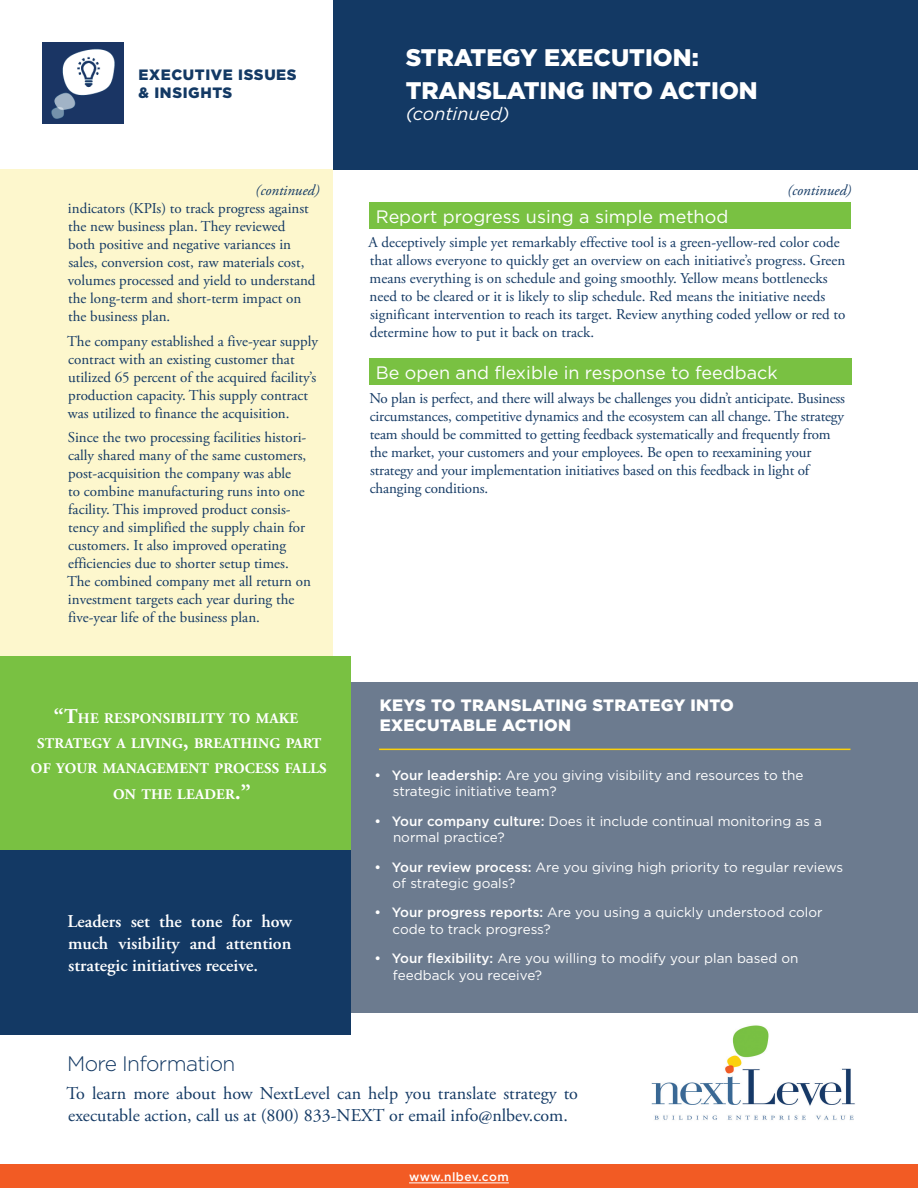
<style>
.page{position:relative;width:918px;height:1188px;background:#fff}
.page>*{position:absolute;margin:0;border:0;box-sizing:border-box;transform-origin:0 0}
.t1{font:900 24px/33px "Gotham";color:#fff}
.t2{font:300 21px "Gotham";letter-spacing:-.03em;color:#133964}
.t3{font:18px/21.6px "Adobe Garamond Pro";color:#133964}
.t4{font:600 18px/21.6px "Adobe Garamond Pro";color:#fff;text-align:justify}
.t5{font:18px "Gotham";color:#fff}
.t6{font:italic 18px "Gotham";color:#fff}
.t7{font:900 16.5px/19.8px "Gotham";letter-spacing:.02em;color:#fff}
.t8{font:15px/18px "Adobe Garamond Pro";color:#133964}
.t9{font:900 15px/18px "Gotham";letter-spacing:.04em;color:#133964}
.t10{font:italic 15px "Adobe Garamond Pro";color:#133964}
.t11{font:700 14.7px/25.2px "Adobe Garamond Pro";letter-spacing:.015em;color:#fff;text-align:center}
.t12{font:13.5px/16.2px "Gotham";color:#fff}
.t13{font:500 12px "Gotham";letter-spacing:.035em;color:#fff}
.s1{font-size:21px}
.s2{font-weight:500}
</style>
<div class="page">
<div style="left:0;top:169px;width:333px;height:705px;background:#fdf7cd"></div>
<img style="left:651px;top:1025px;width:204px;height:95px">
<div style="left:333px;top:0;width:585px;height:169px;background:#133964"></div>
<img style="left:42px;top:43px;width:82px;height:81px">
<div style="left:369px;top:202px;width:481px;height:27px;background:#79c142"></div>
<div style="left:369px;top:358px;width:482px;height:27px;background:#79c142"></div>
<div style="left:333px;top:683px;width:585px;height:330px;background:#6c7b8f"></div>
<div style="left:0;top:850px;width:351px;height:185px;background:#133964"></div>
<div style="left:0;top:657px;width:351px;height:193px;background:#79c142"></div>
<hr style="left:379px;top:749px;width:471px;height:1px;background:#fcd00a">
<div style="left:0;top:1165px;width:918px;height:23px;background:#f25b24"></div>
<hr style="left:409px;top:1183px;width:100px;height:1px;background:#fff">
<p class="t9" style="left:139px;top:66px;width:160px">EXECUTIVE ISSUES &amp; INSIGHTS</p>
<h1 class="t1" style="left:406px;top:40px;width:354px">STRATEGY EXECUTION:<br>TRANSLATING INTO ACTION</h1>
<p class="t6" style="left:406px;top:102px;width:106px">(continued)</p>
<p class="t10" style="left:256px;top:181px;width:65px">(continued)</p>
<p class="t10" style="left:787px;top:181px;width:65px">(continued)</p>
<p class="t8" style="left:68px;top:200px;width:249px">indicators (KPIs) to track progress against the new business plan. They reviewed both positive and negative variances in sales, conversion cost, raw materials cost, volumes processed and yield to understand the long-term and short-term impact on the business plan.</p>
<p class="t8" style="left:67px;top:332px;width:253px">The company established a five-year supply contract with an existing customer that utilized 65 percent of the acquired facility’s production capacity. This supply contract was utilized to finance the acquisition.</p>
<p class="t8" style="left:67px;top:429px;width:246px">Since the two processing facilities histori&shy;cally shared many of the same customers, post-acquisition the company was able<br>to combine manufacturing runs into one facility. This improved product consis&shy;tency and simplified the supply chain for customers. It also improved operating efficiencies due to shorter setup times.<br>The combined company met all return on investment targets each year during the five-year life of the business plan.</p>
<p class="t5" style="left:376px;top:205px;width:354px">Report progress using a simple method</p>
<p class="t8" style="left:368px;top:234px;width:479px">A deceptively simple yet remarkably effective tool is a green-yellow-red color code that allows everyone to quickly get an overview on each initiative’s progress. Green means everything is on schedule and going smoothly. Yellow means bottlenecks need to be cleared or it is likely to slip schedule. Red means the initiative needs significant intervention to reach its target. Review anything coded yellow or red to determine how to put it back on track.</p>
<p class="t5" style="left:376px;top:361px;width:403px">Be open and flexible in response to feedback</p>
<p class="t8" style="left:369px;top:390px;width:477px">No plan is perfect, and there will always be challenges you didn’t anticipate. Business circumstances, competitive dynamics and the ecosystem can all change. The strategy team should be committed to getting feedback systematically and frequently from the market, your customers and your employees. Be open to reexamining your strategy and your implementation initiatives based on this feedback in light of changing conditions.</p>
<p class="t11" style="left:31px;top:706px;width:297px"><span class="s1">“T</span>HE RESPONSIBILITY TO MAKE<br>STRATEGY A LIVING<span class="s1">,</span> BREATHING PART<br>OF YOUR MANAGEMENT PROCESS FALLS<br>ON THE LEADER<span class="s1">.”</span></p>
<p class="t7" style="left:380px;top:695px;width:356px">KEYS TO TRANSLATING STRATEGY INTO<br>EXECUTABLE ACTION</p>
<p class="t12" style="left:393px;top:767px;width:412px;text-indent:-18px"><span class="s2">• Your leadership:</span> Are you giving visibility and resources to the strategic initiative team?</p>
<p class="t12" style="left:393px;top:813px;width:430px;text-indent:-18px"><span class="s2">• Your company culture:</span> Does it include continual monitoring as a normal practice?</p>
<p class="t12" style="left:393px;top:858px;width:452px;text-indent:-18px"><span class="s2">• Your review process:</span> Are you giving high priority to regular reviews of strategic goals?</p>
<p class="t12" style="left:393px;top:904px;width:432px;text-indent:-18px"><span class="s2">• Your progress reports:</span> Are you using a quickly understood color code to track progress?</p>
<p class="t12" style="left:393px;top:950px;width:407px;text-indent:-18px"><span class="s2">• Your flexibility:</span> Are you willing to modify your plan based on feedback you receive?</p>
<p class="t4" style="left:67px;top:911px;width:226px">Leaders set the tone for how much visibility and attention strategic initiatives receive.</p>
<h2 class="t2" style="left:67px;top:1050px;width:170px">More Information</h2>
<p class="t3" style="left:67px;top:1083px;width:513px">To learn more about how NextLevel can help you translate strategy to executable action, call us at (800) 833-NEXT or email info@nlbev.com.</p>
<p class="t13" style="left:409px;top:1169px;width:101px">www.nlbev.com</p>
</div>
